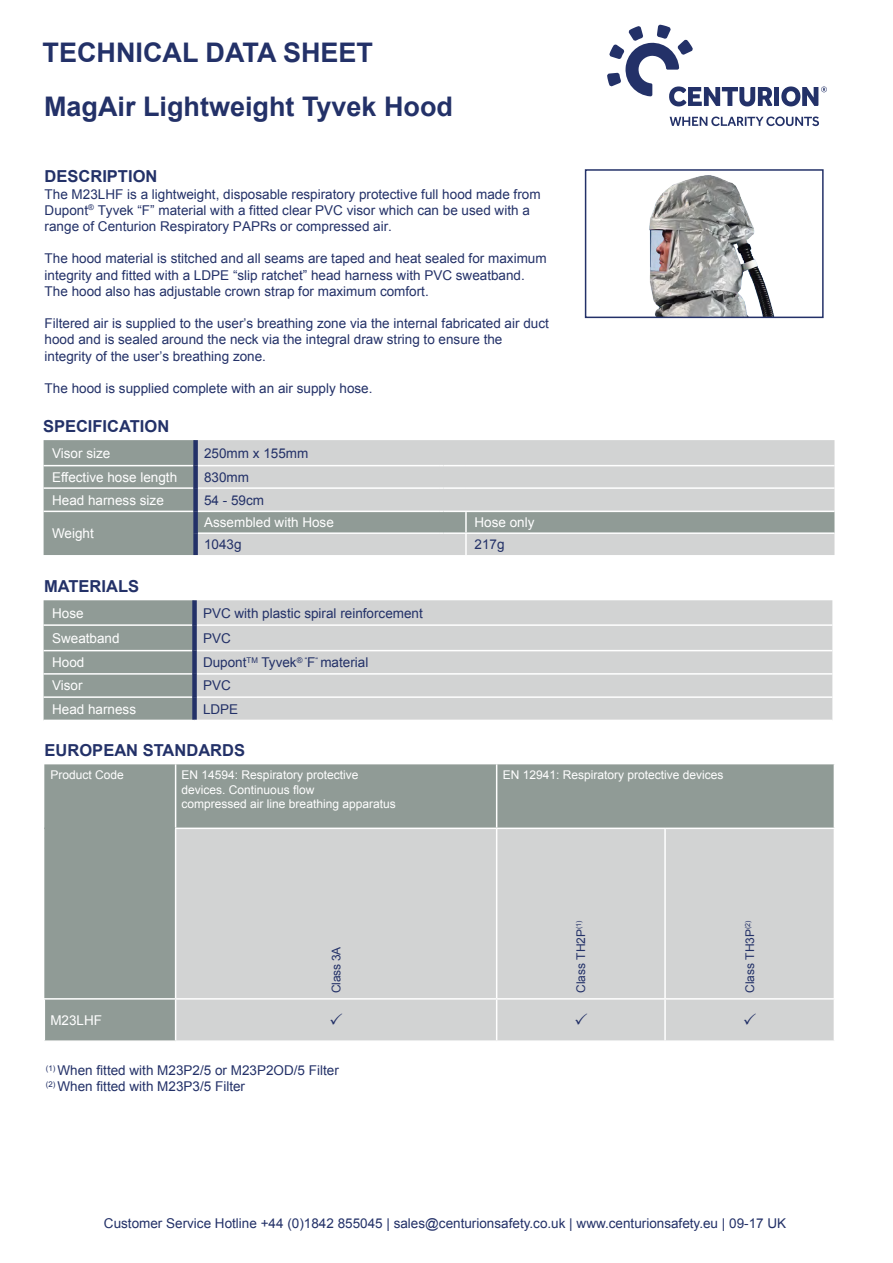
<style>
.page{position:relative;width:893px;height:1263px;background:#fff}
.page>*{position:absolute;margin:0;border:0;box-sizing:border-box;transform-origin:0 0}
.t1{font:700 27px/53.4px "Arial";color:#233168}
.t2{font:700 16.5px "Arial";color:#233168}
.t3{font:13.5px/16.2px "Arial";color:#233168}
.t4{font:13.5px "Arial";color:#fff}
.t5{font:12px/14.4px "Arial";color:#fff}
.t6{font:12px "Arial";color:#233168}
</style>
<div class="page">
<div style="left:44px;top:600px;width:148px;height:120px;background:#909b96"></div>
<div style="left:197px;top:600px;width:635px;height:120px;background:#d2d3d3"></div>
<hr style="left:197px;top:624px;width:635px;height:2px;background:#fff">
<hr style="left:197px;top:650px;width:635px;height:1px;background:#fff">
<hr style="left:44px;top:624px;width:148px;height:2px;background:#fff">
<hr style="left:44px;top:650px;width:148px;height:1px;background:#fff">
<hr style="left:44px;top:673px;width:148px;height:2px;background:#fff">
<hr style="left:197px;top:673px;width:635px;height:2px;background:#fff">
<hr style="left:44px;top:696px;width:148px;height:2px;background:#fff">
<hr style="left:197px;top:696px;width:635px;height:2px;background:#fff">
<div style="left:192px;top:600px;width:5px;height:25px;background:#233168"></div>
<div style="left:192px;top:625px;width:5px;height:26px;background:#233168"></div>
<div style="left:192px;top:651px;width:5px;height:23px;background:#233168"></div>
<div style="left:192px;top:674px;width:5px;height:23px;background:#233168"></div>
<div style="left:192px;top:697px;width:5px;height:23px;background:#233168"></div>
<img style="left:649px;top:176px;width:125px;height:139px">
<div style="left:585px;top:169px;width:239px;height:149px;border:2px solid #233168"></div>
<svg style="left:607px;top:25px;width:165px;height:81px"></svg>
<div style="left:774px;top:87px;width:5px;height:19px;background:#233168"></div>
<svg style="left:781px;top:86px;width:46px;height:20px"></svg>
<svg style="left:670px;top:117px;width:149px;height:9px"></svg>
<svg style="left:44px;top:440px;width:790px;height:115px;background:#bec2c1"></svg>
<hr style="left:444px;top:532px;width:22px;height:2px;background:#fff">
<hr style="left:466px;top:532px;width:368px;height:2px;background:#fff">
<div style="left:193px;top:511px;width:5px;height:22px;background:#233168"></div>
<div style="left:193px;top:533px;width:5px;height:22px;background:#233168"></div>
<hr style="left:465px;top:512px;width:2px;height:20px;background:#fff">
<hr style="left:465px;top:534px;width:2px;height:21px;background:#fff">
<div style="left:193px;top:440px;width:5px;height:26px;background:#233168"></div>
<div style="left:193px;top:466px;width:5px;height:22px;background:#233168"></div>
<div style="left:193px;top:488px;width:5px;height:23px;background:#233168"></div>
<div style="left:44px;top:764px;width:790px;height:276px;background:#909b96"></div>
<div style="left:176px;top:829px;width:658px;height:211px;background:#d2d3d3"></div>
<hr style="left:175px;top:764px;width:1px;height:63px;background:#fff">
<hr style="left:496px;top:764px;width:1px;height:63px;background:#fff">
<hr style="left:175px;top:829px;width:1px;height:169px;background:#fff">
<hr style="left:496px;top:829px;width:1px;height:169px;background:#fff">
<hr style="left:664px;top:829px;width:2px;height:169px;background:#fff">
<hr style="left:176px;top:998px;width:321px;height:1px;background:#fff">
<hr style="left:175px;top:999px;width:1px;height:41px;background:#fff">
<hr style="left:497px;top:998px;width:168px;height:1px;background:#fff">
<hr style="left:496px;top:999px;width:1px;height:41px;background:#fff">
<hr style="left:665px;top:998px;width:170px;height:1px;background:#fff">
<hr style="left:664px;top:999px;width:2px;height:41px;background:#fff">
<hr style="left:175px;top:827px;width:322px;height:2px;background:#fff">
<hr style="left:497px;top:827px;width:168px;height:2px;background:#fff">
<hr style="left:665px;top:827px;width:170px;height:2px;background:#fff">
<hr style="left:44px;top:998px;width:132px;height:1px;background:#fff">
<hr style="left:44px;top:999px;width:1px;height:41px;background:#fff">
<hr style="left:44px;top:827px;width:131px;height:2px;background:#909b96">
<svg style="left:331px;top:1013px;width:11px;height:11px"></svg>
<svg style="left:575px;top:1013px;width:12px;height:11px"></svg>
<svg style="left:744px;top:1013px;width:12px;height:11px"></svg>
<h1 class="t1" style="left:43px;top:27px;width:412px">TECHNICAL DATA SHEET<br>MagAir Lightweight Tyvek Hood</h1>
<p class="t2" style="left:45px;top:166px;width:114px">DESCRIPTION</p>
<p class="t3" style="left:45px;top:186px;width:497px">The M23LHF is a lightweight, disposable respiratory protective full hood made from<br>Dupont<sup>®</sup> Tyvek “F” material with a fitted clear PVC visor which can be used with a range of Centurion Respiratory PAPRs or compressed air.</p>
<p class="t3" style="left:45px;top:251px;width:503px">The hood material is stitched and all seams are taped and heat sealed for maximum integrity and fitted with a LDPE “slip ratchet” head harness with PVC sweatband.<br>The hood also has adjustable crown strap for maximum comfort.</p>
<p class="t3" style="left:45px;top:315px;width:506px">Filtered air is supplied to the user’s breathing zone via the internal fabricated air duct hood and is sealed around the neck via the integral draw string to ensure the integrity of the user’s breathing zone.</p>
<p class="t3" style="left:45px;top:380px;width:329px">The hood is supplied complete with an air supply hose.</p>
<p class="t2" style="left:43px;top:415px;width:128px">SPECIFICATION</p>
<p class="t4" style="left:52px;top:444px;width:60px">Visor size</p>
<p class="t3" style="left:204px;top:445px;width:106px">250mm x 155mm</p>
<p class="t4" style="left:52px;top:468px;width:127px">Effective hose length</p>
<p class="t3" style="left:204px;top:469px;width:47px">830mm</p>
<p class="t4" style="left:52px;top:491px;width:113px">Head harness size</p>
<p class="t3" style="left:204px;top:492px;width:62px">54 - 59cm</p>
<p class="t4" style="left:52px;top:524px;width:43px">Weight</p>
<p class="t4" style="left:204px;top:514px;width:131px">Assembled with Hose</p>
<p class="t4" style="left:474px;top:514px;width:62px">Hose only</p>
<p class="t3" style="left:204px;top:536px;width:39px">1043g</p>
<p class="t3" style="left:474px;top:536px;width:32px">217g</p>
<p class="t2" style="left:44px;top:575px;width:97px">MATERIALS</p>
<p class="t4" style="left:52px;top:604px;width:33px">Hose</p>
<p class="t3" style="left:203px;top:605px;width:221px">PVC with plastic spiral reinforcement</p>
<p class="t4" style="left:52px;top:629px;width:69px">Sweatband</p>
<p class="t3" style="left:203px;top:630px;width:29px">PVC</p>
<p class="t4" style="left:52px;top:654px;width:34px">Hood</p>
<p class="t3" style="left:203px;top:654px;width:167px">Dupont<sup>TM</sup> Tyvek<sup>®</sup> <sup>“</sup>F<sup>“</sup> material</p>
<p class="t4" style="left:52px;top:677px;width:32px">Visor</p>
<p class="t3" style="left:203px;top:678px;width:29px">PVC</p>
<p class="t4" style="left:52px;top:700px;width:86px">Head harness</p>
<p class="t3" style="left:203px;top:701px;width:37px">LDPE</p>
<p class="t2" style="left:45px;top:739px;width:202px">EUROPEAN STANDARDS</p>
<p class="t5" style="left:50px;top:768px;width:75px">Product Code</p>
<p class="t5" style="left:182px;top:768px;width:216px">EN 14594: Respiratory protective devices. Continuous flow<br>compressed air line breathing apparatus</p>
<p class="t5" style="left:503px;top:768px;width:222px">EN 12941: Respiratory protective devices</p>
<p class="t6" style="left:328px;top:993px;width:47px;rotate:-90deg">Class 3A</p>
<p class="t4" style="left:50px;top:1011px;width:53px">M23LHF</p>
<p class="t3" style="left:46px;top:1062px;width:295px"><sup>(1)</sup> When fitted with M23P2/5 or M23P2OD/5 Filter <sup>(2)</sup> When fitted with M23P3/5 Filter</p>
<p class="t6" style="left:573px;top:993px;width:74px;rotate:-90deg">Class TH2P<sup>(1)</sup></p>
<p class="t6" style="left:742px;top:993px;width:74px;rotate:-90deg">Class TH3P<sup>(2)</sup></p>
<p class="t3" style="left:104px;top:1215px;width:684px">Customer Service Hotline +44 (0)1842 855045 | sales@centurionsafety.co.uk | www.centurionsafety.eu | 09-17 UK</p>
</div>
